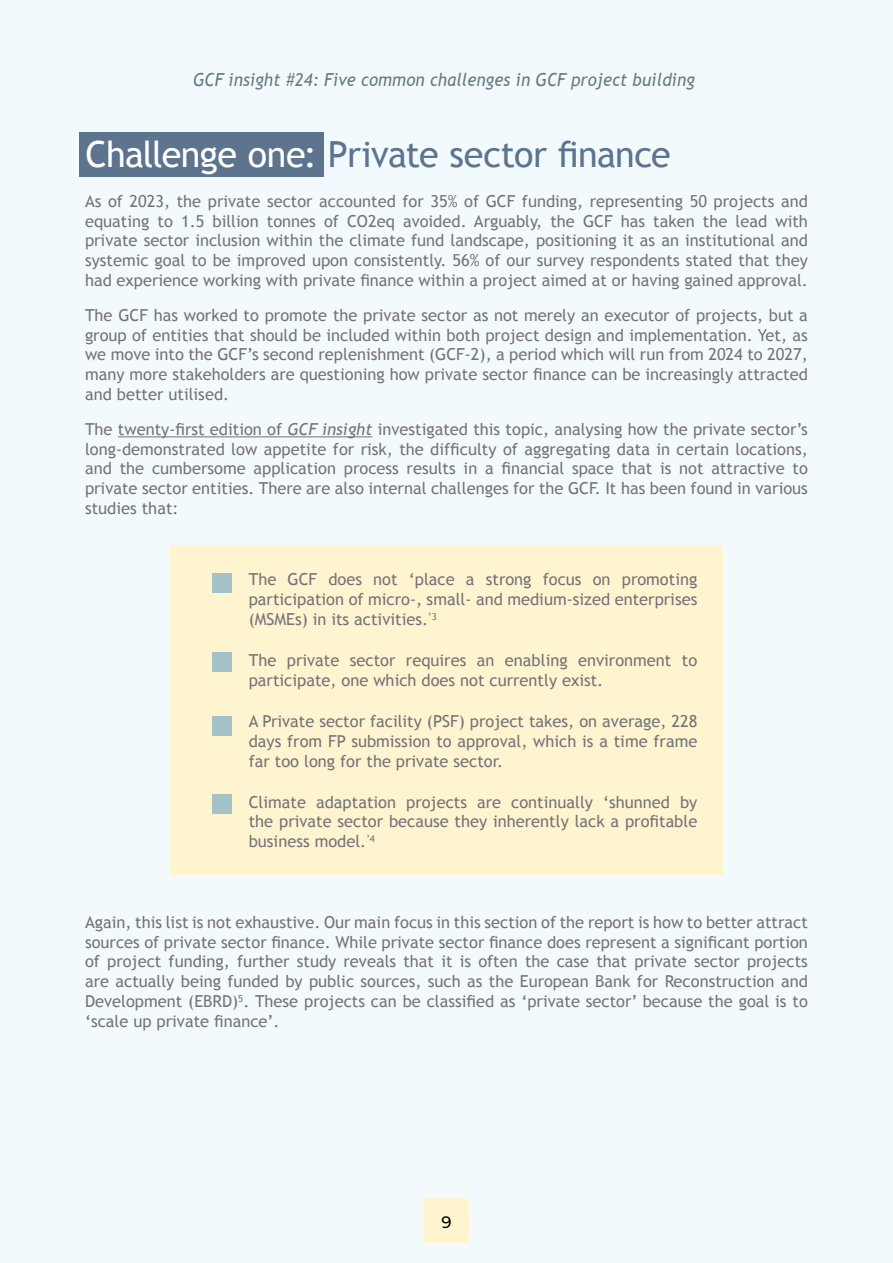
<style>
.page{position:relative;width:893px;height:1263px;background:#f3fafe}
.page>*{position:absolute;margin:0;border:0;box-sizing:border-box;transform-origin:0 0}
.t1{font:36px "Trebuchet MS";letter-spacing:-.02em;color:#5d748f}
.t2{font:italic 18px "Trebuchet MS";letter-spacing:.01em;color:#697b7a;scale:.93 1}
.t3{font:16.5px/19.8px "Trebuchet MS";color:#757378;text-align:justify}
.t4{font:500 16.5px "Montserrat";color:#000}
.s1{color:#fff}
.s2{font-style:italic}
</style>
<div class="page">
<hr style="left:118px;top:436px;width:254px;height:1px;background:#757378">
<div style="left:79px;top:132px;width:244px;height:44px;background:#5d748f"></div>
<div style="left:170px;top:545px;width:553px;height:330px;background:#fef5d0"></div>
<div style="left:213px;top:573px;width:19px;height:19px;background:#a4c3c8"></div>
<div style="left:213px;top:653px;width:19px;height:19px;background:#a4c3c8"></div>
<div style="left:213px;top:717px;width:19px;height:19px;background:#a4c3c8"></div>
<div style="left:213px;top:794px;width:19px;height:19px;background:#a4c3c8"></div>
<div style="left:424px;top:1198px;width:45px;height:45px;background:#fef5d0"></div>
<p class="t2" style="left:193px;top:69px;width:541px">GCF insight #24: Five common challenges in GCF project building</p>
<h1 class="t1" style="left:85px;top:133px;width:587px"><span class="s1">Challenge one:</span> Private sector finance</h1>
<p class="t3" style="left:85px;top:191px;width:724px">As of 2023, the private sector accounted for 35% of GCF funding, representing 50 projects and equating to 1.5 billion tonnes of CO2eq avoided. Arguably, the GCF has taken the lead with private sector inclusion within the climate fund landscape, positioning it as an institutional and systemic goal to be improved upon consistently. 56% of our survey respondents stated that they had experience working with private finance within a project aimed at or having gained approval.</p>
<p class="t3" style="left:85px;top:305px;width:724px">The GCF has worked to promote the private sector as not merely an executor of projects, but a group of entities that should be included within both project design and implementation. Yet, as we move into the GCF’s second replenishment (GCF-2), a period which will run from 2024 to 2027, many more stakeholders are questioning how private sector finance can be increasingly attracted and better utilised.</p>
<p class="t3" style="left:85px;top:419px;width:724px">The twenty-first edition of <span class="s2">GCF insight</span> investigated this topic, analysing how the private sector’s long-demonstrated low appetite for risk, the difficulty of aggregating data in certain locations, and the cumbersome application process results in a financial space that is not attractive to private sector entities. There are also internal challenges for the GCF. It has been found in various studies that:</p>
<p class="t3" style="left:249px;top:570px;width:450px">The GCF does not ‘place a strong focus on promoting participation of micro-, small- and medium-sized enterprises (MSMEs) in its activities.<sup>’3</sup></p>
<p class="t3" style="left:249px;top:651px;width:450px">The private sector requires an enabling environment to participate, one which does not currently exist.</p>
<p class="t3" style="left:249px;top:711px;width:450px">A Private sector facility (PSF) project takes, on average, 228 days from FP submission to approval, which is a time frame far too long for the private sector.</p>
<p class="t3" style="left:249px;top:792px;width:450px">Climate adaptation projects are continually ‘shunned by the private sector because they inherently lack a profitable business model.<sup>’4</sup></p>
<p class="t3" style="left:85px;top:912px;width:724px">Again, this list is not exhaustive. Our main focus in this section of the report is how to better attract sources of private sector finance. While private sector finance does represent a significant portion of project funding, further study reveals that it is often the case that private sector projects are actually being funded by public sources, such as the European Bank for Reconstruction and Development (EBRD)<sup>5</sup>. These projects can be classified as ‘private sector’ because the goal is to ‘scale up private finance’.</p>
<p class="t4" style="left:441px;top:1211px;width:12px">9</p>
</div>
